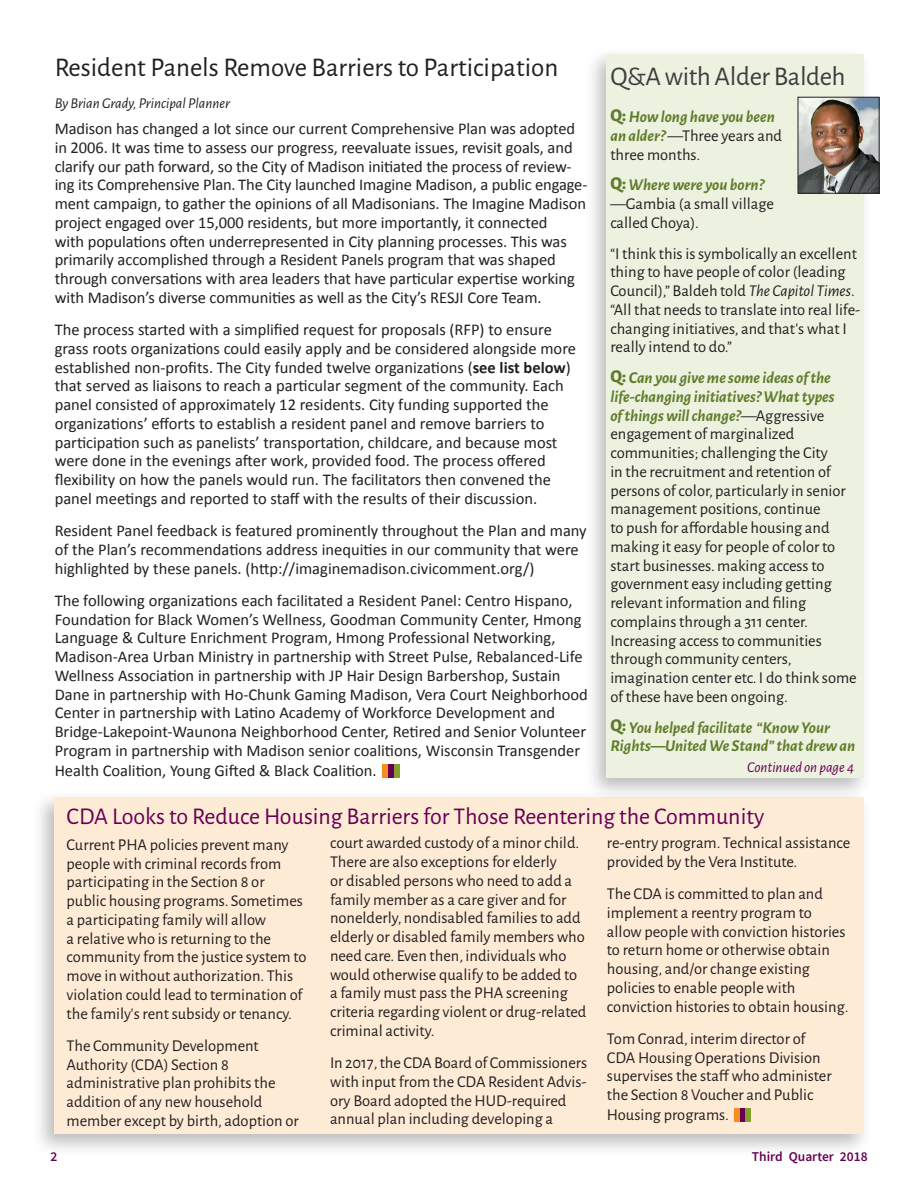
<style>
.page{position:relative;width:918px;height:1188px;background:#fff}
.page>*{position:absolute;margin:0;border:0;box-sizing:border-box;transform-origin:0 0}
.body{font:27px "Alegreya Sans";color:#231f20}
.grey_head{font:27px "Alegreya Sans";letter-spacing:-.015em;color:#3e3e3f}
.t1{font:24px "Alegreya Sans";color:#670054}
.body-2{font:16.5px/18.8px "Calibri";color:#231f20}
.body-3{font:16.5px/18.8px "Alegreya Sans";color:#231f20}
.body-4{font:italic 700 16.5px/18.8px "Alegreya Sans";color:#607c2b}
.byline{font:italic 15px "Alegreya Sans";color:#231f20}
.continued_on{font:italic 15px "Alegreya Sans";color:#670054}
.t2{font:600 13.5px "Source Sans Pro";color:#670054}
.s1{font-weight:700}
.s2{font-weight:800;font-style:normal;font-size:18px}
.s3{font-weight:400;font-style:normal;color:#231f20}
.s4{font-weight:800;font-size:18px;color:#607c2b}
.s5{font-weight:700;font-style:italic;color:#607c2b}
.s6{font-style:italic}
</style>
<div class="page">
<div style="left:32px;top:790px;width:840px;height:367px;background:#231f20;opacity:.3"></div>
<div style="left:54px;top:797px;width:810px;height:337px;background:#feebd6"></div>
<div style="left:585px;top:47px;width:287px;height:754px;background:#231f20;opacity:.3"></div>
<div style="left:607px;top:54px;width:257px;height:724px;background:#edf1df"></div>
<div style="left:382px;top:764px;width:6px;height:14px;background:#f68e1e"></div>
<div style="left:388px;top:764px;width:6px;height:14px;background:#670054"></div>
<div style="left:394px;top:764px;width:6px;height:14px;background:#849f2a"></div>
<div style="left:734px;top:1108px;width:6px;height:14px;background:#f68e1e"></div>
<div style="left:740px;top:1108px;width:5px;height:14px;background:#670054"></div>
<div style="left:746px;top:1108px;width:5px;height:14px;background:#849f2a"></div>
<img style="left:800px;top:99px;width:78px;height:93px">
<div style="left:798px;top:97px;width:82px;height:97px;border:1px solid #231f20"></div>
<p class="body" style="left:55px;top:49px;width:505px">Resident Panels Remove Barriers to Participation</p>
<p class="byline" style="left:55px;top:93px;width:177px">By Brian Grady, Principal Planner</p>
<p class="body-2" style="left:55px;top:119px;width:534px">Madison has changed a lot since our current Comprehensive Plan was adopted in 2006. It was time to assess our progress, reevaluate issues, revisit goals, and clarify our path forward, so the City of Madison initiated the process of review&shy;ing its Comprehensive Plan. The City launched Imagine Madison, a public engage&shy;ment campaign, to gather the opinions of all Madisonians. The Imagine Madison project engaged over 15,000 residents, but more importantly, it connected<br>with populations often underrepresented in City planning processes. This was primarily accomplished through a Resident Panels program that was shaped through conversations with area leaders that have particular expertise working with Madison’s diverse communities as well as the City’s RESJI Core Team.</p>
<p class="body-2" style="left:55px;top:320px;width:523px">The process started with a simplified request for proposals (RFP) to ensure grass roots organizations could easily apply and be considered alongside more established non-profits. The City funded twelve organizations (<span class="s1">see list below</span>) that served as liaisons to reach a particular segment of the community. Each panel consisted of approximately 12 residents. City funding supported the organizations’ efforts to establish a resident panel and remove barriers to participation such as panelists’ transportation, childcare, and because most were done in the evenings after work, provided food. The process offered flexibility on how the panels would run. The facilitators then convened the panel meetings and reported to staff with the results of their discussion.</p>
<p class="body-2" style="left:55px;top:521px;width:534px">Resident Panel feedback is featured prominently throughout the Plan and many of the Plan’s recommendations address inequities in our community that were highlighted by these panels. (http://imaginemadison.civicomment.org/)</p>
<p class="body-2" style="left:55px;top:591px;width:535px">The following organizations each facilitated a Resident Panel: Centro Hispano, Foundation for Black Women’s Wellness, Goodman Community Center, Hmong Language &amp; Culture Enrichment Program, Hmong Professional Networking, Madison-Area Urban Ministry in partnership with Street Pulse, Rebalanced-Life Wellness Association in partnership with JP Hair Design Barbershop, Sustain Dane in partnership with Ho-Chunk Gaming Madison, Vera Court Neighborhood Center in partnership with Latino Academy of Workforce Development and Bridge-Lakepoint-Waunona Neighborhood Center, Retired and Senior Volunteer Program in partnership with Madison senior coalitions, Wisconsin Transgender</p>
<p class="body-2" style="left:55px;top:761px;width:324px">Health Coalition, Young Gifted &amp; Black Coalition.</p>
<p class="grey_head" style="left:610px;top:59px;width:237px">Q&amp;A with Alder Baldeh</p>
<p class="body-4" style="left:610px;top:106px;width:173px"><span class="s2">Q:</span> How long have you been an alder? <span class="s3">—Three years and three months.</span></p>
<p class="body-3" style="left:610px;top:175px;width:165px"><span class="s4">Q:</span> <span class="s5">Where were you born? </span>—Gambia (a small village called Choya).</p>
<p class="body-3" style="left:610px;top:243px;width:251px">“I think this is symbolically an excellent thing to have people of color (leading Council),” Baldeh told <span class="s6">The Capitol Times</span>. “All that needs to translate into real life&shy;changing initiatives, and that’s what I really intend to do.”</p>
<p class="body-3" style="left:610px;top:368px;width:248px"><span class="s4">Q:</span> <span class="s5">Can you give me some ideas of the life-changing initiatives? What types<br>of things will change?</span>—Aggressive engagement of marginalized communities; challenging the City<br>in the recruitment and retention of persons of color, particularly in senior management positions, continue<br>to push for affordable housing and making it easy for people of color to start businesses. making access to government easy including getting relevant information and filing complains through a 311 center.<br>Increasing access to communities through community centers, imagination center etc. I do think some of these have been ongoing.</p>
<p class="body-4" style="left:610px;top:717px;width:246px"><span class="s2">Q:</span> You helped facilitate “Know Your<br>Rights—United We Stand” that drew an</p>
<p class="continued_on" style="left:747px;top:757px;width:109px">Continued on page 4</p>
<p class="t1" style="left:67px;top:800px;width:699px">CDA Looks to Reduce Housing Barriers for Those Reentering the Community</p>
<p class="body-3" style="left:67px;top:834px;width:242px">Current PHA policies prevent many people with criminal records from participating in the Section 8 or public housing programs. Sometimes a participating family will allow<br>a relative who is returning to the community from the justice system to move in without authorization. This violation could lead to termination of the family’s rent subsidy or tenancy.</p>
<p class="body-3" style="left:67px;top:1035px;width:234px">The Community Development<br>Authority (CDA) Section 8 administrative plan prohibits the addition of any new household member except by birth, adoption or</p>
<p class="body-3" style="left:330px;top:833px;width:258px">court awarded custody of a minor child.<br>There are also exceptions for elderly<br>or disabled persons who need to add a family member as a care giver and for nonelderly, nondisabled families to add elderly or disabled family members who need care. Even then, individuals who would otherwise qualify to be added to a family must pass the PHA screening criteria regarding violent or drug-related criminal activity.</p>
<p class="body-3" style="left:330px;top:1053px;width:259px">In 2017, the CDA Board of Commissioners with input from the CDA Resident Advis&shy;ory Board adopted the HUD-required annual plan including developing a</p>
<p class="body-3" style="left:607px;top:833px;width:245px">re-entry program. Technical assistance provided by the Vera Institute.</p>
<p class="body-3" style="left:607px;top:884px;width:243px">The CDA is committed to plan and implement a reentry program to allow people with conviction histories to return home or otherwise obtain housing, and/or change existing policies to enable people with conviction histories to obtain housing.</p>
<p class="body-3" style="left:607px;top:1028px;width:226px">Tom Conrad, interim director of CDA Housing Operations Division supervises the staff who administer the Section 8 Voucher and Public</p>
<p class="body-3" style="left:607px;top:1105px;width:123px">Housing programs.</p>
<p class="t2" style="left:50px;top:1147px;width:8px">2</p>
<p class="t2" style="left:752px;top:1147px;width:117px">Third Quarter 2018</p>
</div>
